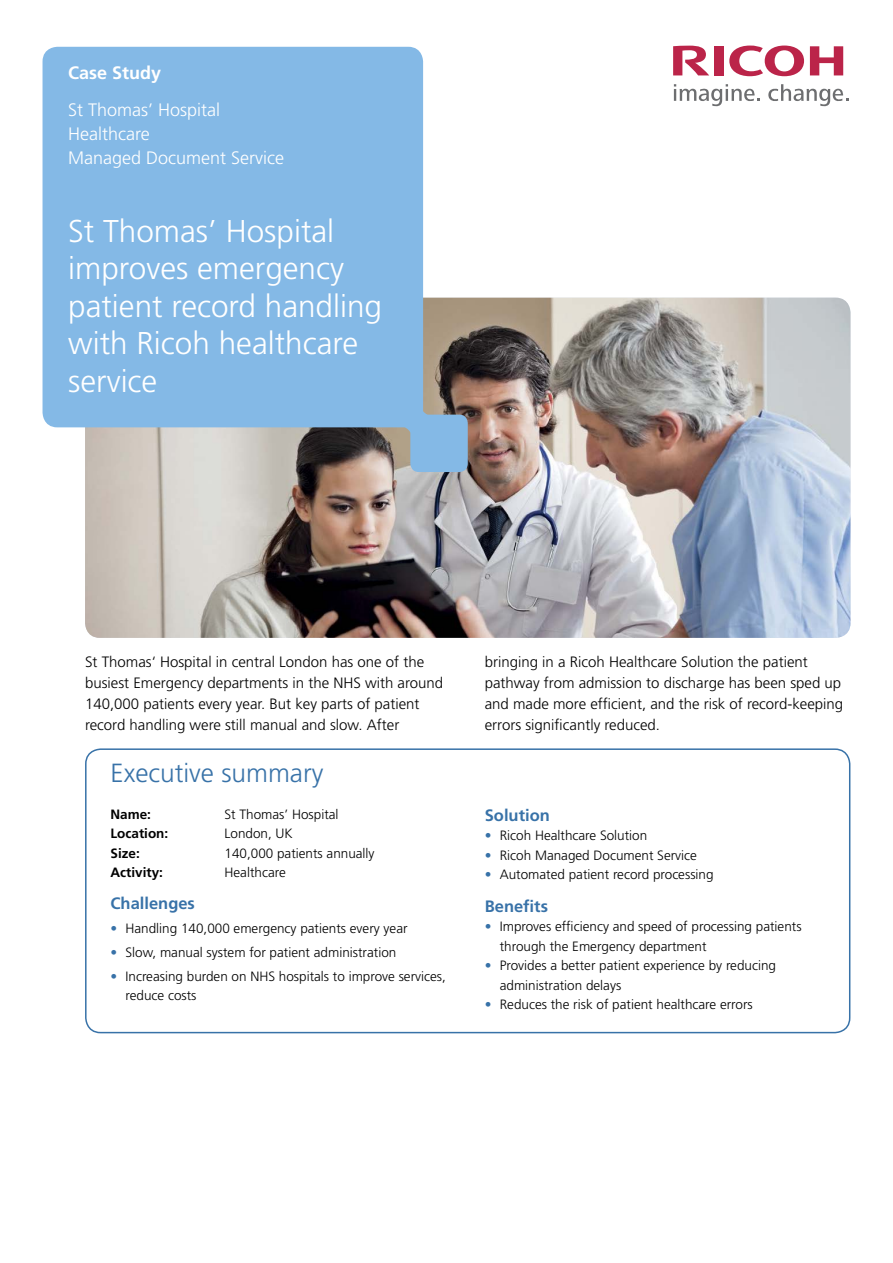
<style>
.page{position:relative;width:893px;height:1263px;background:#fff}
.page>*{position:absolute;margin:0;border:0;box-sizing:border-box;transform-origin:0 0}
.t1{font:300 31.5px/37.5px "Frutiger";color:#fff}
.t2{font:300 26.25px "Frutiger";color:#3872a8}
.t3{font:300 18px/24px "Frutiger";color:#fff}
.t4{font:700 18px "Frutiger";color:#fff}
.t5{font:700 16.5px "Frutiger";color:#3872a8}
.t6{font:300 15px/21px "Frutiger";color:#000}
.t7{font:300 13.5px/19.5px "Frutiger";color:#000}
.t8{font:700 13.5px "Frutiger";color:#000}
.s1{color:#3872a8}
</style>
<div class="page">
<img style="left:85px;top:298px;width:765px;height:340px">
<svg style="left:729px;top:46px;width:75px;height:30px"></svg>
<svg style="left:810px;top:46px;width:33px;height:29px"></svg>
<div style="left:714px;top:46px;width:10px;height:29px;background:#bb2449"></div>
<svg style="left:673px;top:46px;width:36px;height:29px"></svg>
<svg style="left:674px;top:84px;width:86px;height:23px"></svg>
<svg style="left:768px;top:84px;width:80px;height:23px"></svg>
<svg style="left:43px;top:47px;width:425px;height:425px;fill:#84b9e6"></svg>
<div style="left:85px;top:748px;width:765px;height:285px;border:2px solid #3872a8;border-radius:15px"></div>
<h3 class="t4" style="left:68px;top:62px;width:95px">Case Study</h3>
<h3 class="t3" style="left:68px;top:98px;width:218px">St Thomas’ Hospital<br>Healthcare<br>Managed Document Service</h3>
<h1 class="t1" style="left:68px;top:212px;width:315px">St Thomas’ Hospital improves emergency patient record handling with Ricoh healthcare service</h1>
<p class="t6" style="left:85px;top:651px;width:360px">St Thomas‘ Hospital in central London has one of the busiest Emergency departments in the NHS with around 140,000 patients every year. But key parts of patient record handling were still manual and slow. After</p>
<p class="t6" style="left:485px;top:651px;width:360px">bringing in a Ricoh Healthcare Solution the patient pathway from admission to discharge has been sped up and made more efficient, and the risk of record-keeping errors significantly reduced.</p>
<h2 class="t2" style="left:111px;top:758px;width:214px">Executive summary</h2>
<p class="t8" style="left:111px;top:806px;width:42px">Name:</p>
<p class="t7" style="left:225px;top:804px;width:116px">St Thomas’ Hospital</p>
<p class="t8" style="left:111px;top:825px;width:59px">Location:</p>
<p class="t7" style="left:225px;top:824px;width:70px">London, UK</p>
<p class="t8" style="left:111px;top:845px;width:31px">Size:</p>
<p class="t7" style="left:225px;top:843px;width:152px">140,000 patients annually</p>
<p class="t8" style="left:111px;top:864px;width:54px">Activity:</p>
<p class="t7" style="left:225px;top:862px;width:63px">Healthcare</p>
<p class="t5" style="left:111px;top:894px;width:86px">Challenges</p>
<p class="t7" style="left:111px;top:919px;width:299px"><span class="s1">•</span> Handling 140,000 emergency patients every year</p>
<p class="t7" style="left:111px;top:942px;width:287px"><span class="s1">•</span> Slow, manual system for patient administration</p>
<p class="t7" style="left:126px;top:966px;width:322px;text-indent:-15px"><span class="s1">•</span> Increasing burden on NHS hospitals to improve services, reduce costs</p>
<p class="t5" style="left:485px;top:805px;width:67px">Solution</p>
<p class="t7" style="left:485px;top:826px;width:164px"><span class="s1">•</span> Ricoh Healthcare Solution</p>
<p class="t7" style="left:485px;top:845px;width:214px"><span class="s1">•</span> Ricoh Managed Document Service</p>
<p class="t7" style="left:485px;top:865px;width:230px"><span class="s1">•</span> Automated patient record processing</p>
<p class="t5" style="left:485px;top:896px;width:65px">Benefits</p>
<p class="t7" style="left:500px;top:917px;width:303px;text-indent:-15px"><span class="s1">•</span> Improves efficiency and speed of processing patients through the Emergency department</p>
<p class="t7" style="left:500px;top:956px;width:278px;text-indent:-15px"><span class="s1">•</span> Provides a better patient experience by reducing administration delays</p>
<p class="t7" style="left:485px;top:995px;width:270px"><span class="s1">•</span> Reduces the risk of patient healthcare errors</p>
</div>
